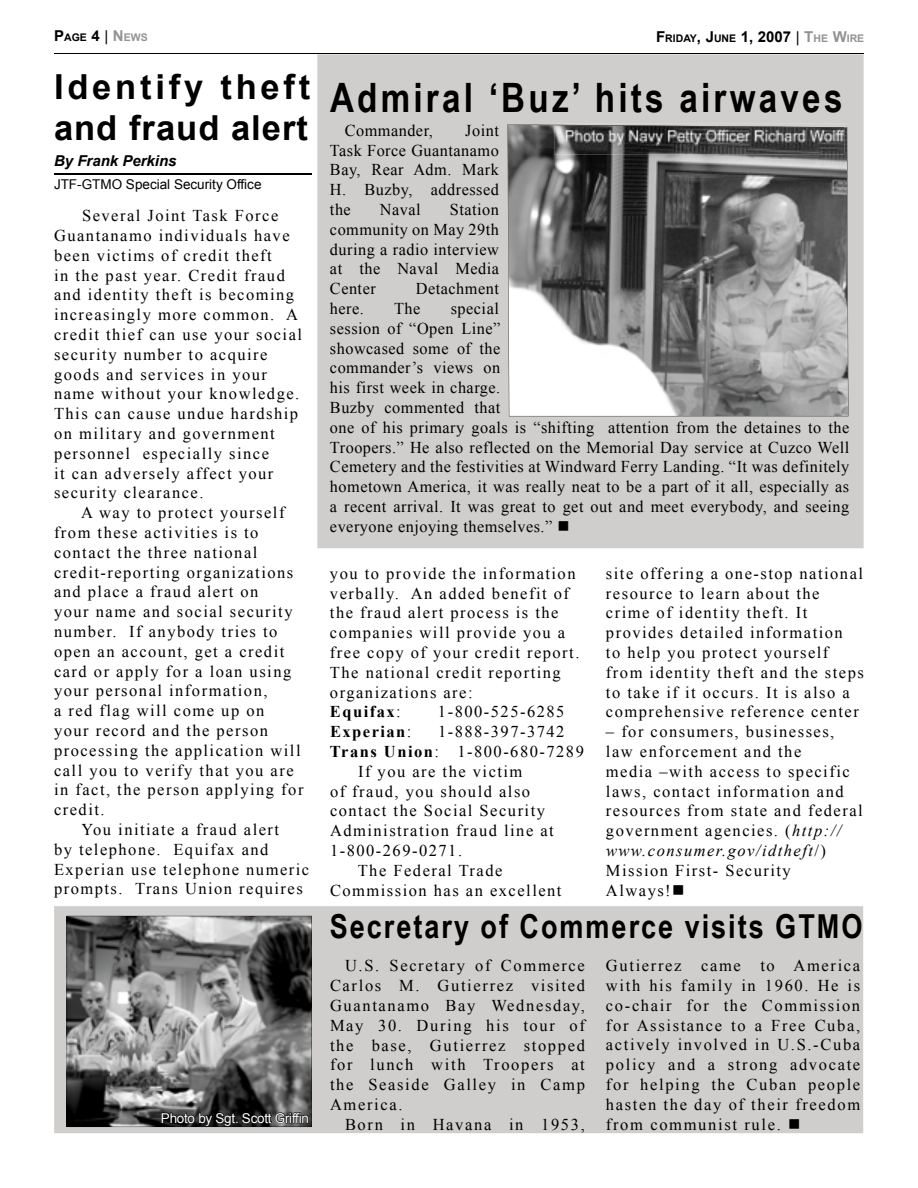
<style>
.page{position:relative;width:918px;height:1188px;background:#fff}
.page>*{position:absolute;margin:0;border:0;box-sizing:border-box;transform-origin:0 0}
.t1{font:700 40.5px "Arial Narrow";letter-spacing:.08em;color:#000}
.t2{font:700 34.5px/41.4px "Arial";letter-spacing:.11em;color:#000}
.t3{font:700 33px "Arial Narrow";letter-spacing:.06em;color:#000}
.t4{font:16.5px/19.8px "Times New Roman";letter-spacing:.09em;color:#000}
.t5{font:16.5px/19.8px "Times New Roman";letter-spacing:.03em;color:#000}
.t6{font:700 16.5px "Times New Roman";letter-spacing:.09em;color:#000}
.t7{font:700 15px "Arial";color:#000}
.t8{font:italic 700 15px "Arial";color:#000}
.t9{font:13.5px "Arial";color:#000}
.t10{font:13.5px "Arial";letter-spacing:-.02em;color:#fff}
.t11{font:700 10.5px "Arial";color:#000}
.s1{font-size:15px}
.s2{font-weight:400;font-size:15px}
.s3{font-size:15px;color:#939393}
.s4{color:#939393}
.s5{font-size:10.5px}
.s6{font-weight:400}
.s7{font-size:10.5px;color:#939393}
.s8{font-weight:700}
.s9{font-style:italic}
</style>
<div class="page">
<div style="left:317px;top:54px;width:547px;height:494px;background:#d0cecd"></div>
<div style="left:55px;top:906px;width:808px;height:227px;background:#d0cecd"></div>
<hr style="left:54px;top:53px;width:810px;height:1px;background:#000">
<hr style="left:54px;top:174px;width:258px;height:1px;background:#000">
<svg style="left:67px;top:916px;width:245px;height:211px;background:#747474"></svg>
<svg style="left:161px;top:1112px;width:148px;height:14px;background:#1d1d1d"></svg>
<svg style="left:508px;top:124px;width:340px;height:292px;background:#8c8c8c"></svg>
<img style="left:555px;top:123px;width:289px;height:2px">
<img style="left:555px;top:128px;width:289px;height:26px">
<img style="left:555px;top:125px;width:289px;height:3px">
<p class="t11" style="left:54px;top:31px;width:95px"><span class="s1">P</span>AGE <span class="s1">4</span> <span class="s2">|</span> <span class="s3">N</span><span class="s4">EWS</span></p>
<p class="t7" style="left:656px;top:27px;width:210px">F<span class="s5">RIDAY</span>, J<span class="s5">UNE</span> 1, 2007 <span class="s6">|</span> <span class="s4">T</span><span class="s7">HE</span> <span class="s4">W</span><span class="s7">IRE</span></p>
<h2 class="t2" style="left:54px;top:67px;width:258px">Identify theft and fraud alert</h2>
<p class="t8" style="left:54px;top:151px;width:124px">By Frank Perkins</p>
<p class="t9" style="left:54px;top:175px;width:209px">JTF-GTMO Special Security Office</p>
<p class="t4" style="left:54px;top:206px;width:250px;text-indent:28px">Several Joint Task Force<br>Guantanamo individuals have been victims of credit theft<br>in the past year. Credit fraud and identity theft is becoming increasingly more common. A credit thief can use your social security number to acquire goods and services in your name without your knowledge.<br>This can cause undue hardship on military and government personnel especially since<br>it can adversely affect your security clearance.</p>
<p class="t4" style="left:54px;top:503px;width:251px;text-indent:27px">A way to protect yourself from these activities is to contact the three national credit-reporting organizations and place a fraud alert on<br>your name and social security number. If anybody tries to open an account, get a credit card or apply for a loan using your personal information,<br>a red flag will come up on<br>your record and the person processing the application will call you to verify that you are in fact, the person applying for credit.</p>
<p class="t4" style="left:54px;top:819px;width:257px;text-indent:27px">You initiate a fraud alert<br>by telephone. Equifax and<br>Experian use telephone numeric prompts. Trans Union requires</p>
<p class="t10" style="left:161px;top:1109px;width:150px">Photo by Sgt. Scott Griffin</p>
<h1 class="t1" style="left:330px;top:67px;width:514px">Admiral ‘Buz’ hits airwaves</h1>
<p class="t4" style="left:330px;top:120px;width:170px;text-align:justify;text-indent:135px">Joint Task Force Guantanamo Bay, Rear Adm. Mark H. Buzby, addressed the</p>
<p class="t5" style="left:345px;top:120px;width:90px">Commander,</p>
<p class="t4" style="left:330px;top:199px;width:170px;text-align:justify;text-indent:120px">Station community on May 29th during a radio interview at the Naval Media Center</p>
<p class="t4" style="left:380px;top:199px;width:42px">Naval</p>
<p class="t5" style="left:416px;top:279px;width:84px">Detachment</p>
<p class="t4" style="left:330px;top:298px;width:36px">here.</p>
<p class="t4" style="left:394px;top:298px;width:28px">The</p>
<p class="t5" style="left:330px;top:298px;width:521px;text-indent:121px">special<br>session of “Open Line”<br>showcased some of the<br>commander’s views on<br>his first week in charge.<br>Buzby commented that<br>one of his primary goals is “shifting attention from the detaines to the Troopers.” He also reflected on the Memorial Day service at Cuzco Well Cemetery and the festivities at Windward Ferry Landing. “It was definitely hometown America, it was really neat to be a part of it all, especially as a recent arrival. It was great to get out and meet everybody, and seeing everyone enjoying themselves.” ■</p>
<p class="t4" style="left:330px;top:563px;width:251px">you to provide the information verbally. An added benefit of the fraud alert process is the companies will provide you a free copy of your credit report.<br>The national credit reporting organizations are:<br><span class="s8">Equifax</span>:</p>
<p class="t4" style="left:438px;top:702px;width:128px">1-800-525-6285</p>
<p class="t6" style="left:330px;top:720px;width:83px">Experian<span class="s6">:</span></p>
<p class="t4" style="left:438px;top:722px;width:128px">1-888-397-3742</p>
<p class="t4" style="left:330px;top:741px;width:255px"><span class="s8">Trans Union</span>: 1-800-680-7289</p>
<p class="t4" style="left:358px;top:761px;width:166px">If you are the victim</p>
<p class="t4" style="left:330px;top:781px;width:202px">of fraud, you should also</p>
<p class="t4" style="left:330px;top:801px;width:217px">contact the Social Security</p>
<p class="t4" style="left:330px;top:821px;width:225px">Administration fraud line at</p>
<p class="t4" style="left:330px;top:840px;width:134px">1-800-269-0271.</p>
<p class="t4" style="left:358px;top:860px;width:146px">The Federal Trade</p>
<p class="t4" style="left:330px;top:880px;width:233px">Commission has an excellent</p>
<p class="t4" style="left:606px;top:563px;width:259px">site offering a one-stop national resource to learn about the crime of identity theft. It provides detailed information<br>to help you protect yourself from identity theft and the steps to take if it occurs. It is also a comprehensive reference center</p>
<p class="t4" style="left:606px;top:722px;width:258px">– for consumers, businesses, law enforcement and the<br>media –with access to specific laws, contact information and resources from state and federal government agencies. (<span class="s9">http:// www.consumer.gov/idtheft</span>/)<br>Mission First- Security<br>Always!■</p>
<h3 class="t3" style="left:330px;top:901px;width:534px">Secretary of Commerce visits GTMO</h3>
<p class="t4" style="left:330px;top:956px;width:256px;text-align:justify;text-indent:15px">U.S. Secretary of Commerce Carlos M. Gutierrez visited Guantanamo Bay Wednesday, May 30. During his tour of the base, Gutierrez stopped for lunch with Troopers at the Seaside Galley in Camp America.</p>
<p class="t4" style="left:345px;top:1114px;width:241px">Born in Havana in 1953,</p>
<p class="t4" style="left:606px;top:956px;width:256px;text-align:justify">Gutierrez came to America with his family in 1960. He is co-chair for the Commission for Assistance to a Free Cuba, actively involved in U.S.-Cuba policy and a strong advocate for helping the Cuban people hasten the day of their freedom from communist rule. ■</p>
</div>
